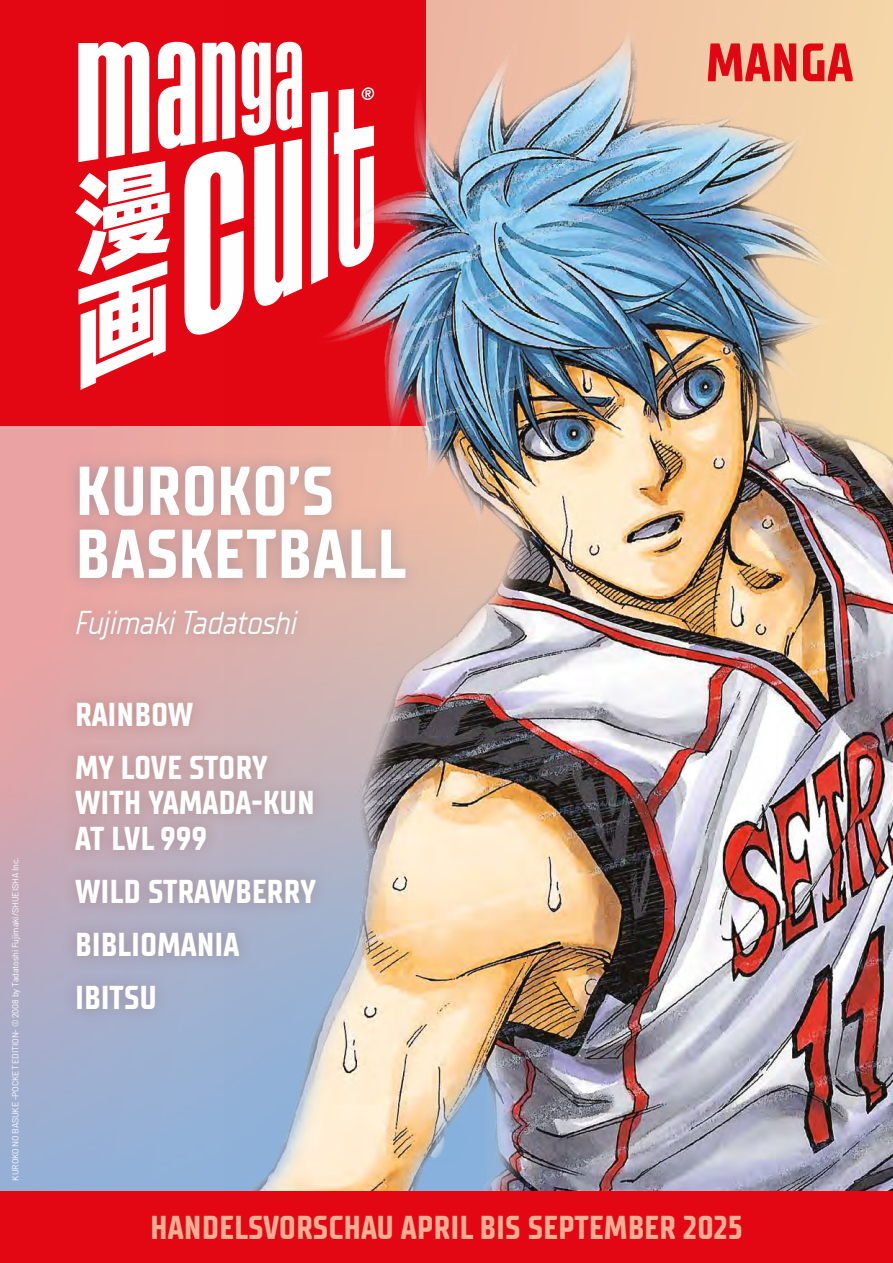
<style>
.page{position:relative;width:893px;height:1263px;background:#fff}
.page>*{position:absolute;margin:0;border:0;box-sizing:border-box;transform-origin:0 0}
.t1{font:700 69px/63px "TT Supermolot Neue Cond";letter-spacing:.005em;color:#fff}
.t2{font:700 54px "TT Supermolot Neue Cond";color:#e30613}
.t3{font:700 33px/52.9px "TT Supermolot Neue Cond";color:#fff}
.t4{font:700 33px "TT Supermolot Neue Cond";color:#f6af95}
.t5{font:italic 33px "TT Supermolot Neue Cond";letter-spacing:-.015em;color:#fff}
.t6{font:8.85px "Barlow";letter-spacing:-.01em;color:#fff}
</style>
<div class="page">
<svg style="left:0;top:503px;width:225px;height:688px;background:#b7abc0"></svg>
<div style="left:62px;top:450px;width:359px;height:203px;background:#546f8a;opacity:.39"></div>
<div style="left:61px;top:688px;width:269px;height:337px;background:#640f00;opacity:.21"></div>
<img style="left:225px;top:0;width:668px;height:1191px">
<div style="left:0;top:0;width:425px;height:425px;background:#e30613"></div>
<svg style="left:75px;top:42px;width:150px;height:348px"></svg>
<div style="left:0;top:1191px;width:893px;height:72px;background:#e30613"></div>
<img style="left:225px;top:0;width:353px;height:449px">
<h2 class="t2" style="left:706px;top:30px;width:149px">MANGA</h2>
<p class="t6" style="left:9px;top:1180px;width:324px;rotate:-90deg">KUROKO NO BASUKE -POCKET EDITION- © 2008 by Tadatoshi Fujimaki/SHUEISHA Inc.</p>
<h1 class="t1" style="left:75px;top:460px;width:332px">KUROKO’S<br>BASKETBALL</h1>
<p class="t5" style="left:75px;top:603px;width:224px">Fujimaki Tadatoshi</p>
<p class="t3" style="left:75px;top:689px;width:194px">RAINBOW<br>MY LOVE STORY</p>
<p class="t3" style="left:75px;top:785px;width:241px;line-height:36px">WITH YAMADA-KUN<br>AT LVL 999</p>
<p class="t3" style="left:75px;top:865px;width:242px">WILD STRAWBERRY<br>BIBLIOMANIA<br>IBITSU</p>
<p class="t4" style="left:150px;top:1207px;width:594px">HANDELSVORSCHAU APRIL BIS SEPTEMBER 2025</p>
</div>
